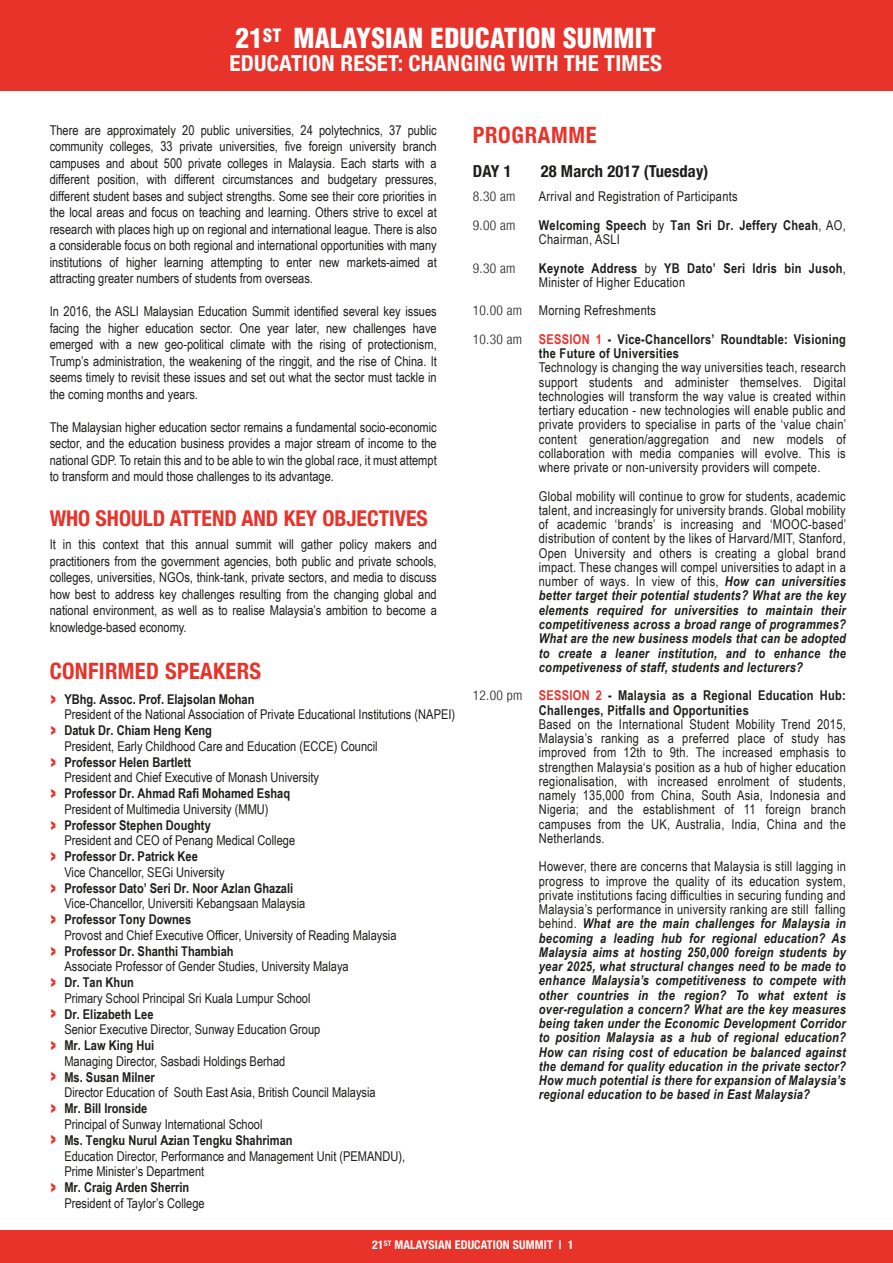
<style>
.page{position:relative;width:893px;height:1263px;background:#fff}
.page>*{position:absolute;margin:0;border:0;box-sizing:border-box;transform-origin:0 0}
.t1{font:900 condensed 27px "Helvetica";letter-spacing:.01em;color:#fff}
.t2{font:900 condensed 24px/31.5px "Helvetica";color:#e7332a;text-align:justify}
.t3{font:700 condensed 22.5px "Helvetica Neue";letter-spacing:.015em;color:#e7332a}
.t4{font:700 condensed 22.05px "Helvetica Neue";letter-spacing:.01em;color:#fff;scale:1.04 1}
.t5{font:700 condensed 21.75px "Helvetica Neue";color:#e7332a}
.t6{font:700 condensed 16.5px "Helvetica Neue";letter-spacing:.01em;color:#1d1d1b}
.t7{font:13.5px/14.2px "Arial Narrow";color:#1d1d1b;text-align:justify}
.t8{font:italic 700 13.5px/14.2px "Arial Narrow";letter-spacing:.02em;color:#1d1d1b;text-align:justify}
.t9{font:700 13.5px "Arial Narrow";color:#1d1d1b}
.t10{font:13.5px/28.5px "Arial Narrow";letter-spacing:.02em;color:#1d1d1b}
.t11{font:700 13.5px/28.5px "Arial Narrow";letter-spacing:.02em;color:#1d1d1b}
.t12{font:300 condensed 13.5px/28.5px "Helvetica Neue";letter-spacing:.02em;color:#1d1d1b}
.t13{font:700 condensed 12px "Helvetica Neue";letter-spacing:.01em;color:#fff}
.s1{font-weight:700}
.s2{font-weight:400}
.s3{font-weight:700;color:#e7332a}
.s4{font-weight:700;font-style:italic}
.s5{color:#e7332a}
.s6{font-weight:400;font-style:normal}
</style>
<div class="page">
<div style="left:0;top:1230px;width:893px;height:33px;background:#e7332a"></div>
<div style="left:0;top:0;width:893px;height:91px;background:#e7332a"></div>
<h1 class="t1" style="left:236px;top:21px;width:422px">21<sup>ST</sup> MALAYSIAN EDUCATION SUMMIT</h1>
<h3 class="t4" style="left:229px;top:49px;width:417px">EDUCATION RESET: CHANGING WITH THE TIMES</h3>
<p class="t7" style="left:50px;top:121px;width:389px;line-height:16.5px">There are approximately 20 public universities, 24 polytechnics, 37 public community colleges, 33 private universities, five foreign university branch campuses and about 500 private colleges in Malaysia. Each starts with a different position, with different circumstances and budgetary pressures, different student bases and subject strengths. Some see their core priorities in the local areas and focus on teaching and learning. Others strive to excel at research with places high up on regional and international league. There is also a considerable focus on both regional and international opportunities with many institutions of higher learning attempting to enter new markets-aimed at attracting greater numbers of students from overseas.</p>
<p class="t7" style="left:50px;top:303px;width:389px;line-height:16.5px">In 2016, the ASLI Malaysian Education Summit identified several key issues facing the higher education sector. One year later, new challenges have emerged with a new geo-political climate with the rising of protectionism, Trump’s administration, the weakening of the ringgit, and the rise of China. It seems timely to revisit these issues and set out what the sector must tackle in the coming months and years.</p>
<p class="t7" style="left:50px;top:418px;width:389px;line-height:16.5px">The Malaysian higher education sector remains a fundamental socio-economic sector, and the education business provides a major stream of income to the national GDP. To retain this and to be able to win the global race, it must attempt to transform and mould those challenges to its advantage.</p>
<h3 class="t5" style="left:50px;top:505px;width:380px">WHO SHOULD ATTEND AND KEY OBJECTIVES</h3>
<p class="t7" style="left:50px;top:536px;width:389px;line-height:16.5px">It in this context that this annual summit will gather policy makers and practitioners from the government agencies, both public and private schools, colleges, universities, NGOs, think-tank, private sectors, and media to discuss how best to address key challenges resulting from the changing global and national environment, as well as to realise Malaysia’s ambition to become a knowledge-based economy.</p>
<h3 class="t3" style="left:50px;top:657px;width:213px">CONFIRMED SPEAKERS</h3>
<p class="t9" style="left:64px;top:689px;width:192px">YBhg. Assoc. Prof. Elajsolan Mohan</p>
<p class="t7" style="left:64px;top:707px;width:392px">President of the National Association of Private Educational Institutions (NAPEI)</p>
<p class="t9" style="left:64px;top:720px;width:149px">Datuk Dr. Chiam Heng Keng</p>
<p class="t7" style="left:64px;top:738px;width:315px">President, Early Childhood Care and Education (ECCE) Council</p>
<p class="t9" style="left:64px;top:752px;width:128px">Professor Helen Bartlett</p>
<p class="t7" style="left:64px;top:770px;width:256px">President and Chief Executive of Monash University</p>
<p class="t9" style="left:64px;top:783px;width:227px">Professor Dr. Ahmad Rafi Mohamed Eshaq</p>
<p class="t7" style="left:64px;top:801px;width:206px">President of Multimedia University (MMU)</p>
<p class="t9" style="left:64px;top:815px;width:148px">Professor Stephen Doughty</p>
<p class="t7" style="left:64px;top:833px;width:232px">President and CEO of Penang Medical College</p>
<p class="t9" style="left:64px;top:846px;width:135px">Professor Dr. Patrick Kee</p>
<p class="t7" style="left:64px;top:864px;width:162px">Vice Chancellor, SEGi University</p>
<p class="t9" style="left:64px;top:878px;width:230px">Professor Dato’ Seri Dr. Noor Azlan Ghazali</p>
<p class="t7" style="left:64px;top:896px;width:242px">Vice-Chancellor, Universiti Kebangsaan Malaysia</p>
<p class="t9" style="left:64px;top:909px;width:128px">Professor Tony Downes</p>
<p class="t7" style="left:64px;top:927px;width:334px">Provost and Chief Executive Officer, University of Reading Malaysia</p>
<p class="t9" style="left:64px;top:941px;width:171px">Professor Dr. Shanthi Thambiah</p>
<p class="t7" style="left:64px;top:959px;width:286px">Associate Professor of Gender Studies, University Malaya</p>
<p class="t9" style="left:64px;top:972px;width:71px">Dr. Tan Khun</p>
<p class="t7" style="left:64px;top:990px;width:248px">Primary School Principal Sri Kuala Lumpur School</p>
<p class="t9" style="left:64px;top:1004px;width:91px">Dr. Elizabeth Lee</p>
<p class="t7" style="left:64px;top:1022px;width:257px">Senior Executive Director, Sunway Education Group</p>
<p class="t9" style="left:64px;top:1035px;width:91px">Mr. Law King Hui</p>
<p class="t7" style="left:64px;top:1053px;width:222px">Managing Director, Sasbadi Holdings Berhad</p>
<p class="t9" style="left:64px;top:1067px;width:92px">Ms. Susan Milner</p>
<p class="t7" style="left:64px;top:1085px;width:313px">Director Education of South East Asia, British Council Malaysia</p>
<p class="t9" style="left:64px;top:1098px;width:85px">Mr. Bill Ironside</p>
<p class="t7" style="left:64px;top:1116px;width:200px">Principal of Sunway International School</p>
<p class="t9" style="left:64px;top:1130px;width:230px">Ms. Tengku Nurul Azian Tengku Shahriman</p>
<p class="t7" style="left:64px;top:1147px;width:342px;line-height:15.8px">Education Director, Performance and Management Unit (PEMANDU),<br>Prime Minister’s Department</p>
<p class="t9" style="left:64px;top:1177px;width:126px">Mr. Craig Arden Sherrin</p>
<p class="t7" style="left:64px;top:1195px;width:142px">President of Taylor’s College</p>
<h2 class="t2" style="left:50px;top:682px;width:8px">› › › › › › › › › › › › › › ›</h2>
<h2 class="t2" style="left:50px;top:1170px;width:8px">›</h2>
<h3 class="t3" style="left:473px;top:121px;width:125px">PROGRAMME</h3>
<p class="t6" style="left:473px;top:161px;width:40px">DAY 1</p>
<p class="t6" style="left:541px;top:161px;width:169px">28 March 2017 (Tuesday)</p>
<p class="t12" style="left:473px;top:182px;width:44px">8.30 am<br>9.00 am</p>
<p class="t12" style="left:473px;top:253px;width:44px">9.30 am</p>
<p class="t12" style="left:473px;top:296px;width:51px">10.00 am<br>10.30 am</p>
<p class="t12" style="left:473px;top:681px;width:51px">12.00 pm</p>
<p class="t10" style="left:539px;top:182px;width:308px">Arrival and Registration of Participants<br><span class="s1">Welcoming Speech</span> by <span class="s1">Tan Sri Dr. Jeffery Cheah</span>, AO,</p>
<p class="t11" style="left:539px;top:224px;width:309px"><span class="s2">Chairman, ASLI<br></span>Keynote Address <span class="s2">by</span> YB Dato’ Seri Idris bin Jusoh<span class="s2">,</span></p>
<p class="t10" style="left:539px;top:267px;width:308px">Minister of Higher Education<br>Morning Refreshments<br><span class="s3">SESSION 1</span> <span class="s1">- Vice-Chancellors’ Roundtable: Visioning</span></p>
<p class="t11" style="left:539px;top:338px;width:142px">the Future of Universities</p>
<p class="t7" style="left:539px;top:360px;width:309px">Technology is changing the way universities teach, research support students and administer themselves. Digital technologies will transform the way value is created within tertiary education - new technologies will enable public and private providers to specialise in parts of the ‘value chain’ content generation/aggregation and new models of collaboration with media companies will evolve. This is where private or non-university providers will compete.</p>
<p class="t7" style="left:539px;top:488px;width:309px">Global mobility will continue to grow for students, academic talent, and increasingly for university brands. Global mobility of academic ‘brands’ is increasing and ‘MOOC-based’ distribution of content by the likes of Harvard/MIT, Stanford, Open University and others is creating a global brand impact. These changes will compel universities to adapt in a number of ways. In view of this, <span class="s4">How can universities better target their potential students? What are the key elements required for universities to maintain their competitiveness across a broad range of programmes?<br>What are the new business models that can be adopted to create a leaner institution, and to enhance the competiveness of staff, students and lecturers?</span></p>
<p class="t11" style="left:539px;top:688px;width:308px;line-height:14.2px"><span class="s5">SESSION 2</span> - Malaysia as a Regional Education Hub:<br>Challenges, Pitfalls and Opportunities</p>
<p class="t7" style="left:539px;top:716px;width:308px">Based on the International Student Mobility Trend 2015, Malaysia’s ranking as a preferred place of study has improved from 12th to 9th. The increased emphasis to strengthen Malaysia‘s position as a hub of higher education regionalisation, with increased enrolment of students, namely 135,000 from China, South Asia, Indonesia and Nigeria; and the establishment of 11 foreign branch campuses from the UK, Australia, India, China and the Netherlands.</p>
<p class="t8" style="left:539px;top:859px;width:309px"><span class="s6">However, there are concerns that Malaysia is still lagging in progress to improve the quality of its education system, private institutions facing difficulties in securing funding and Malaysia’s performance in university ranking are still falling behind.</span> What are the main challenges for Malaysia in becoming a leading hub for regional education? As Malaysia aims at hosting 250,000 foreign students by year 2025, what structural changes need to be made to enhance Malaysia’s competitiveness to compete with other countries in the region? To what extent is over-regulation a concern? What are the key measures being taken under the Economic Development Corridor to position Malaysia as a hub of regional education?<br>How can rising cost of education be balanced against the demand for quality education in the private sector?<br>How much potential is there for expansion of Malaysia’s regional education to be based in East Malaysia?</p>
<p class="t13" style="left:372px;top:1238px;width:203px">21<sup>ST</sup> MALAYSIAN EDUCATION SUMMIT | 1</p>
</div>
